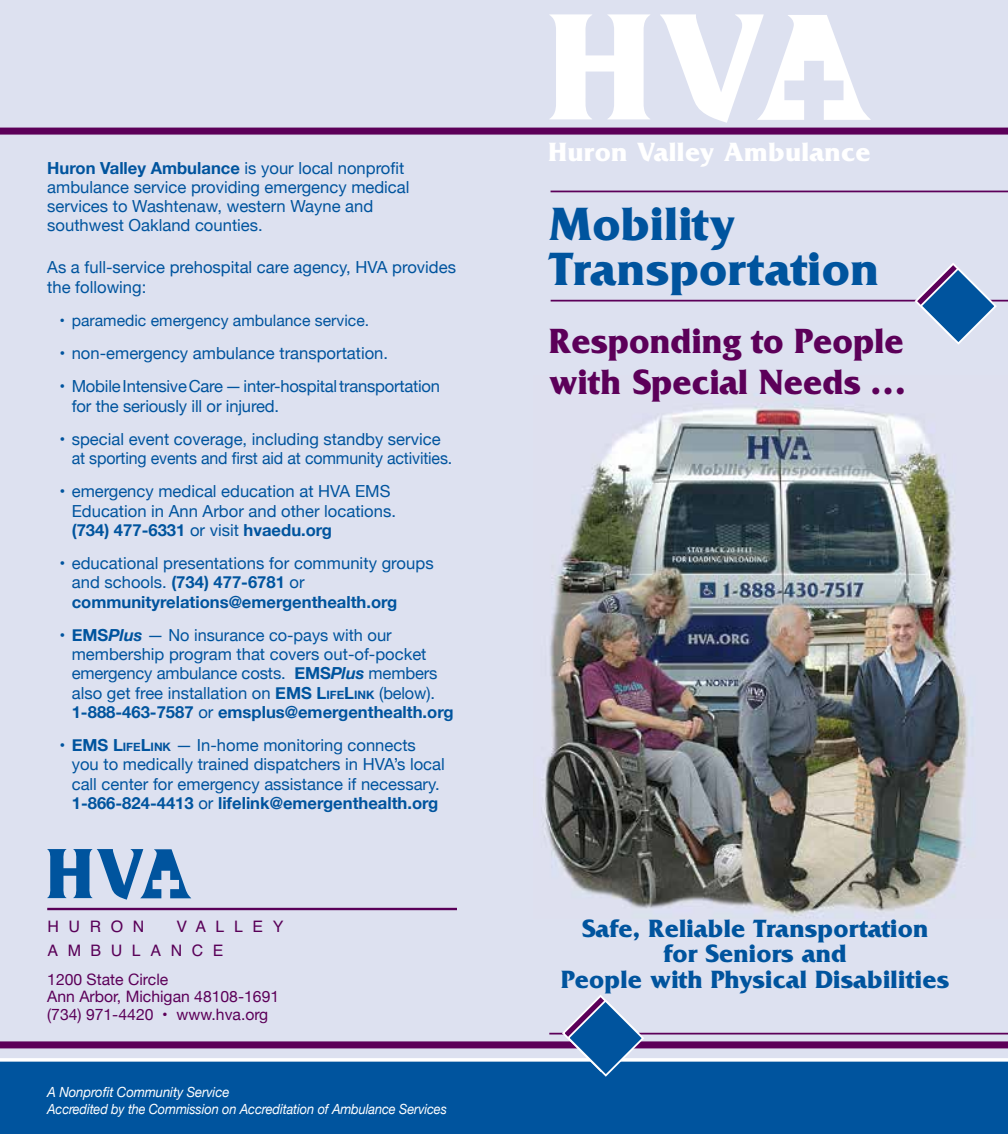
<style>
.page{position:relative;width:1008px;height:1134px;background:#dde1f0}
.page>*{position:absolute;margin:0;border:0;box-sizing:border-box;transform-origin:0 0}
.t1{font:700 49px/45.5px "Friz Quadrata";letter-spacing:.01em;color:#00549e}
.t2{font:700 36.75px/40.2px "Friz Quadrata";color:#5c0059}
.t3{font:700 27.82px "Friz Quadrata";letter-spacing:.01em;color:#fff}
.t4{font:700 26.25px/25.4px "Friz Quadrata";letter-spacing:.005em;color:#00549e;text-align:center}
.t5{font:16.62px/19.2px "Helvetica Neue";color:#00549e}
.t6{font:15.75px/17.5px "Helvetica Neue";color:#5c0059}
.t7{font:15.75px "Helvetica Neue";color:#00549e}
.t8{font:15.75px/23.6px "Helvetica";letter-spacing:.6em;color:#590058}
.t9{font:italic 14px/17.5px "Helvetica Neue";letter-spacing:-.01em;color:#fff;scale:.94 1}
.s1{font-weight:700}
.s2{font-weight:700;font-style:italic}
.s3{font-weight:700;font-size:11.72px}
.s4{font-style:inherit}
</style>
<div class="page">
<div style="left:0;top:128px;width:1008px;height:7px;background:#5c0059"></div>
<div style="left:0;top:1058px;width:1008px;height:76px;background:#00549e"></div>
<hr style="left:551px;top:300px;width:457px;height:2px;background:#5c0059">
<div style="left:0;top:1041px;width:1008px;height:7px;background:#5c0059"></div>
<hr style="left:551px;top:191px;width:457px;height:1px;background:#5c0059">
<hr style="left:549px;top:1033px;width:459px;height:2px;background:#5c0059">
<svg style="left:561px;top:995px;width:85px;height:83px"></svg>
<svg style="left:549px;top:14px;width:101px;height:105px"></svg>
<svg style="left:660px;top:14px;width:211px;height:109px"></svg>
<img style="left:543px;top:403px;width:425px;height:515px">
<svg style="left:913px;top:263px;width:85px;height:82px"></svg>
<svg style="left:47px;top:849px;width:144px;height:51px"></svg>
<hr style="left:47px;top:908px;width:409px;height:2px;background:#590058">
<p class="t5" style="left:47px;top:159px;width:364px"><span class="s1">Huron Valley Ambulance</span> is your local nonprofit ambulance service providing emergency medical services to Washtenaw, western Wayne and southwest Oakland counties.</p>
<p class="t5" style="left:47px;top:259px;width:410px">As a full-service prehospital care agency, HVA provides the following:</p>
<p class="t7" style="left:60px;top:309px;width:311px">• paramedic emergency ambulance service.</p>
<p class="t5" style="left:60px;top:344px;width:330px">• non-emergency ambulance transportation.</p>
<p class="t5" style="left:72px;top:378px;width:370px;text-indent:-12px">• Mobile Intensive Care — inter-hospital transportation for the seriously ill or injured.</p>
<p class="t5" style="left:72px;top:430px;width:382px;text-indent:-12px">• special event coverage, including standby service at sporting events and first aid at community activities.</p>
<p class="t5" style="left:72px;top:483px;width:326px;text-indent:-12px">• emergency medical education at HVA EMS<br>Education in Ann Arbor and other locations. <span class="s1">(734) 477-6331</span> or visit <span class="s1">hvaedu.org</span></p>
<p class="t5" style="left:72px;top:554px;width:363px;text-indent:-12px">• educational presentations for community groups and schools. <span class="s1">(734) 477-6781</span> or <span class="s1">communityrelations@emergenthealth.org</span></p>
<p class="t5" style="left:72px;top:626px;width:383px;text-indent:-12px">• <span class="s1">EMS</span><span class="s2">Plus</span> — No insurance co-pays with our membership program that covers out-of-pocket emergency ambulance costs. <span class="s1">EMS</span><span class="s2">Plus</span> members also get free installation on <span class="s1">EMS</span> <span class="s1">L</span><span class="s3">IFE</span><span class="s1">L</span><span class="s3">INK</span> <span class="s4">(</span>below).<br><span class="s1">1-888-463-7587</span> or <span class="s1">emsplus@emergenthealth.org</span></p>
<p class="t5" style="left:72px;top:736px;width:375px;text-indent:-12px">• <span class="s1">EMS</span> <span class="s1">L</span><span class="s3">IFE</span><span class="s1">L</span><span class="s3">INK</span> — In-home monitoring connects you to medically trained dispatchers in HVA’s local call center for emergency assistance if necessary.<br><span class="s1">1-866-824-4413</span> or <span class="s1">lifelink@emergenthealth.org</span></p>
<p class="t8" style="left:47px;top:915px;width:98px">HURON</p>
<p class="t8" style="left:47px;top:915px;width:238px;text-indent:129px">VALLEY<br>AMBULANCE</p>
<p class="t6" style="left:47px;top:971px;width:233px">1200 State Circle<br>Ann Arbor, Michigan 48108-1691 (734) 971-4420 • www.hva.org</p>
<p class="t9" style="left:47px;top:1084px;width:427px">A Nonprofit Community Service<br>Accredited by the Commission on Accreditation of Ambulance Services</p>
<h3 class="t3" style="left:549px;top:137px;width:323px">Huron Valley Ambulance</h3>
<h1 class="t1" style="left:549px;top:201px;width:331px">Mobility<br>Transportation</h1>
<h2 class="t2" style="left:549px;top:322px;width:359px">Responding to People with Special Needs …</h2>
<h3 class="t4" style="left:561px;top:916px;width:390px">Safe, Reliable Transportation<br>for Seniors and<br>People with Physical Disabilities</h3>
</div>
